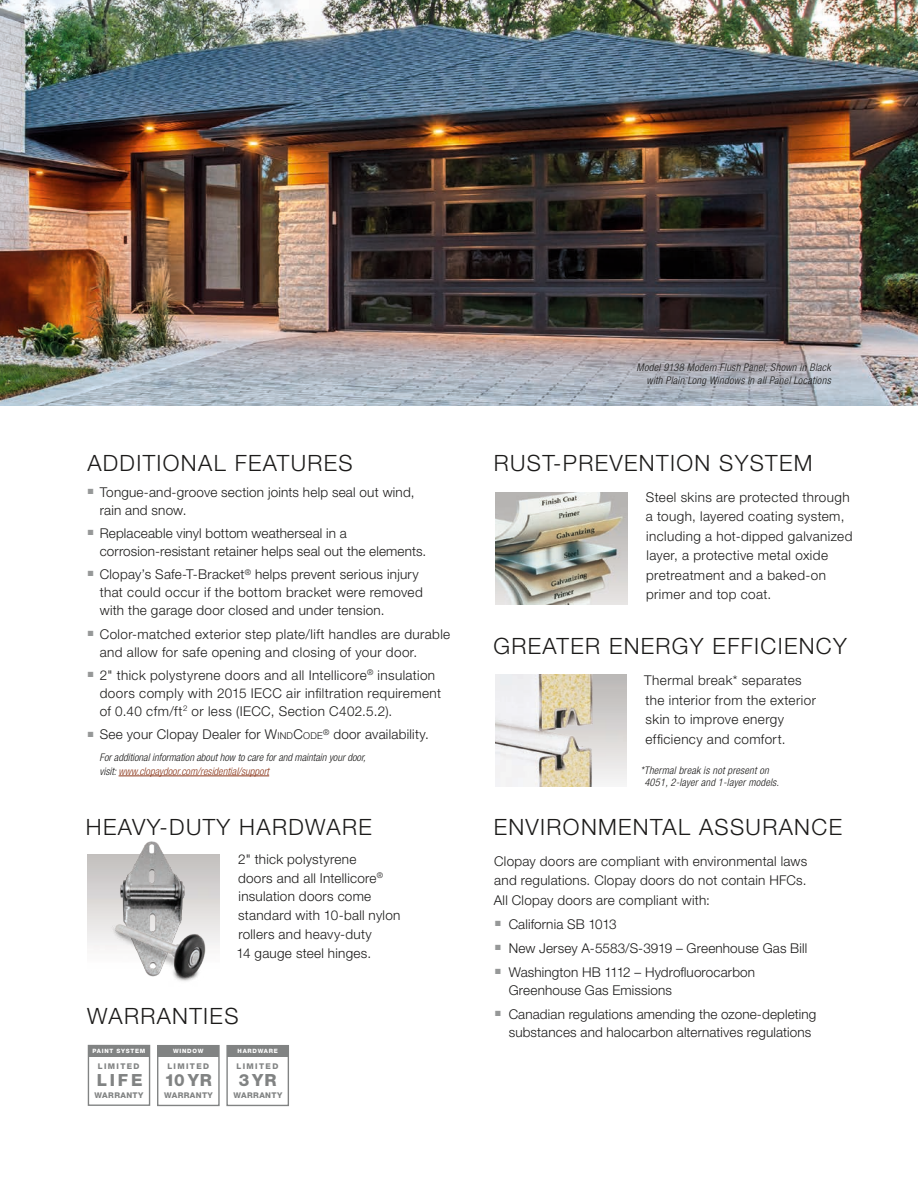
<style>
.page{position:relative;width:918px;height:1188px;background:#fff}
.page>*{position:absolute;margin:0;border:0;box-sizing:border-box;transform-origin:0 0}
.t1{font:300 22.5px "Helvetica Neue LT Std";letter-spacing:.06em;color:#1c1b1a}
.t2{font:800 16.8px "Helvetica Neue LT Std";letter-spacing:.17em;color:#818383}
.t3{font:300 13.5px/19.5px "Helvetica Neue LT Std";letter-spacing:.02em;color:#1c1b1a}
.t4{font:italic 300 condensed 10.5px/12.6px "Helvetica Neue LT Std";letter-spacing:.015em;color:#1c1b1a}
.t5{font:800 7.95px "Helvetica Neue LT Std";letter-spacing:.05em;color:#818383}
.t6{font:800 7.95px "Helvetica Neue LT Std";letter-spacing:.17em;color:#818383}
.t7{font:800 5.85px "Helvetica Neue LT Std";letter-spacing:.12em;color:#fff}
.s1{font-size:9.45px}
.s2{font-style:inherit}
.s3{color:#8c381c}
</style>
<div class="page">
<img style="left:0;top:0;width:918px;height:406px">
<hr style="left:119px;top:776px;width:150px;height:1px;background:#8c381c">
<div style="left:226px;top:1045px;width:63px;height:61px;background:#fff;border:1px solid #818383"></div>
<div style="left:227px;top:1046px;width:61px;height:11px;background:#818383"></div>
<div style="left:157px;top:1045px;width:63px;height:61px;background:#fff;border:1px solid #818383"></div>
<div style="left:158px;top:1046px;width:61px;height:11px;background:#818383"></div>
<div style="left:88px;top:1045px;width:62px;height:61px;background:#fff;border:1px solid #818383"></div>
<div style="left:88px;top:1045px;width:62px;height:12px;background:#818383"></div>
<img style="left:92px;top:841px;width:121px;height:121px">
<img style="left:100px;top:893px;width:120px;height:88px">
<img style="left:495px;top:675px;width:107px;height:111px">
<img style="left:495px;top:492px;width:132px;height:112px">
<h1 class="t1" style="left:87px;top:449px;width:267px">ADDITIONAL FEATURES</h1>
<p class="t3" style="left:100px;top:483px;width:316px;line-height:18px;text-indent:-12px"><sup>■</sup> Tongue-and-groove section joints help seal out wind, rain and snow.</p>
<p class="t3" style="left:100px;top:524px;width:328px;line-height:18px;text-indent:-12px"><sup>■</sup> Replaceable vinyl bottom weatherseal in a corrosion-resistant retainer helps seal out the elements.</p>
<p class="t3" style="left:100px;top:565px;width:325px;line-height:18px;text-indent:-12px"><sup>■</sup> Clopay’s Safe-T-Bracket<sup>®</sup> helps prevent serious injury that could occur if the bottom bracket were removed with the garage door closed and under tension.</p>
<p class="t3" style="left:100px;top:625px;width:352px;line-height:18px;text-indent:-12px"><sup>■</sup> Color-matched exterior step plate/lift handles are durable and allow for safe opening and closing of your door.</p>
<p class="t3" style="left:100px;top:666px;width:343px;line-height:18px;text-indent:-12px"><sup>■</sup> 2" thick polystyrene doors and all Intellicore<sup>®</sup> insulation doors comply with 2015 IECC air infiltration requirement of 0.40 cfm/ft<sup>2</sup> or less (IECC, Section C402.5.2).</p>
<p class="t3" style="left:88px;top:724px;width:343px"><sup>■</sup> See your Clopay Dealer for W<span class="s1">IND</span><span class="s2">C</span><span class="s1">ODE</span><sup>®</sup> door availability.</p>
<p class="t4" style="left:100px;top:751px;width:268px;line-height:13.5px">For additional information about how to care for and maintain your door, visit: <span class="s3">www.clopaydoor.com/residential/support</span></p>
<h1 class="t1" style="left:86px;top:813px;width:287px">HEAVY-DUTY HARDWARE</h1>
<p class="t3" style="left:236px;top:849px;width:165px;line-height:18.8px">2" thick polystyrene<br>doors and all Intellicore<sup>® </sup>insulation doors come standard with 10-ball nylon rollers and heavy-duty<br>14 gauge steel hinges.</p>
<h1 class="t1" style="left:87px;top:1002px;width:153px">WARRANTIES</h1>
<p class="t7" style="left:93px;top:1048px;width:54px">PAINT SYSTEM</p>
<p class="t7" style="left:173px;top:1048px;width:32px">WINDOW</p>
<p class="t7" style="left:238px;top:1048px;width:42px">HARDWARE</p>
<p class="t6" style="left:98px;top:1062px;width:43px">LIMITED</p>
<p class="t6" style="left:167px;top:1062px;width:43px">LIMITED</p>
<p class="t6" style="left:237px;top:1062px;width:43px">LIMITED</p>
<p class="t2" style="left:97px;top:1070px;width:47px">LIFE</p>
<p class="t2" style="left:165px;top:1070px;width:49px">10 YR</p>
<p class="t2" style="left:239px;top:1070px;width:39px">3YR</p>
<p class="t5" style="left:95px;top:1090px;width:50px">WARRANTY</p>
<p class="t5" style="left:164px;top:1091px;width:50px">WARRANTY</p>
<p class="t5" style="left:233px;top:1091px;width:50px">WARRANTY</p>
<p class="t4" style="left:636px;top:361px;width:196px;text-align:right">Model 9138 Modern Flush Panel; Shown in Black with Plain Long Windows in all Panel Locations</p>
<h1 class="t1" style="left:494px;top:449px;width:320px">RUST-PREVENTION SYSTEM</h1>
<p class="t3" style="left:646px;top:487px;width:208px">Steel skins are protected through a tough, layered coating system, including a hot-dipped galvanized layer, a protective metal oxide pretreatment and a baked-on primer and top coat.</p>
<h1 class="t1" style="left:493px;top:632px;width:355px">GREATER ENERGY EFFICIENCY</h1>
<p class="t3" style="left:644px;top:670px;width:173px">Thermal break* separates the interior from the exterior skin to improve energy efficiency and comfort.</p>
<p class="t4" style="left:644px;top:764px;width:136px;text-indent:-4px">*Thermal break is not present on<br>4051, 2-layer and 1-layer models.</p>
<h1 class="t1" style="left:494px;top:813px;width:350px">ENVIRONMENTAL ASSURANCE</h1>
<p class="t3" style="left:494px;top:851px;width:315px;text-align:justify">Clopay doors are compliant with environmental laws and regulations. Clopay doors do not contain HFCs.<br>All Clopay doors are compliant with:</p>
<p class="t3" style="left:495px;top:914px;width:123px"><sup>■</sup> California SB 1013</p>
<p class="t3" style="left:495px;top:938px;width:313px"><sup>■</sup> New Jersey A-5583/S-3919 – Greenhouse Gas Bill</p>
<p class="t3" style="left:509px;top:962px;width:248px;line-height:18px;text-indent:-13px"><sup>■</sup> Washington HB 1112 – Hydrofluorocarbon<br>Greenhouse Gas Emissions</p>
<p class="t3" style="left:509px;top:1004px;width:309px;line-height:18px;text-indent:-13px"><sup>■</sup> Canadian regulations amending the ozone-depleting substances and halocarbon alternatives regulations</p>
</div>
